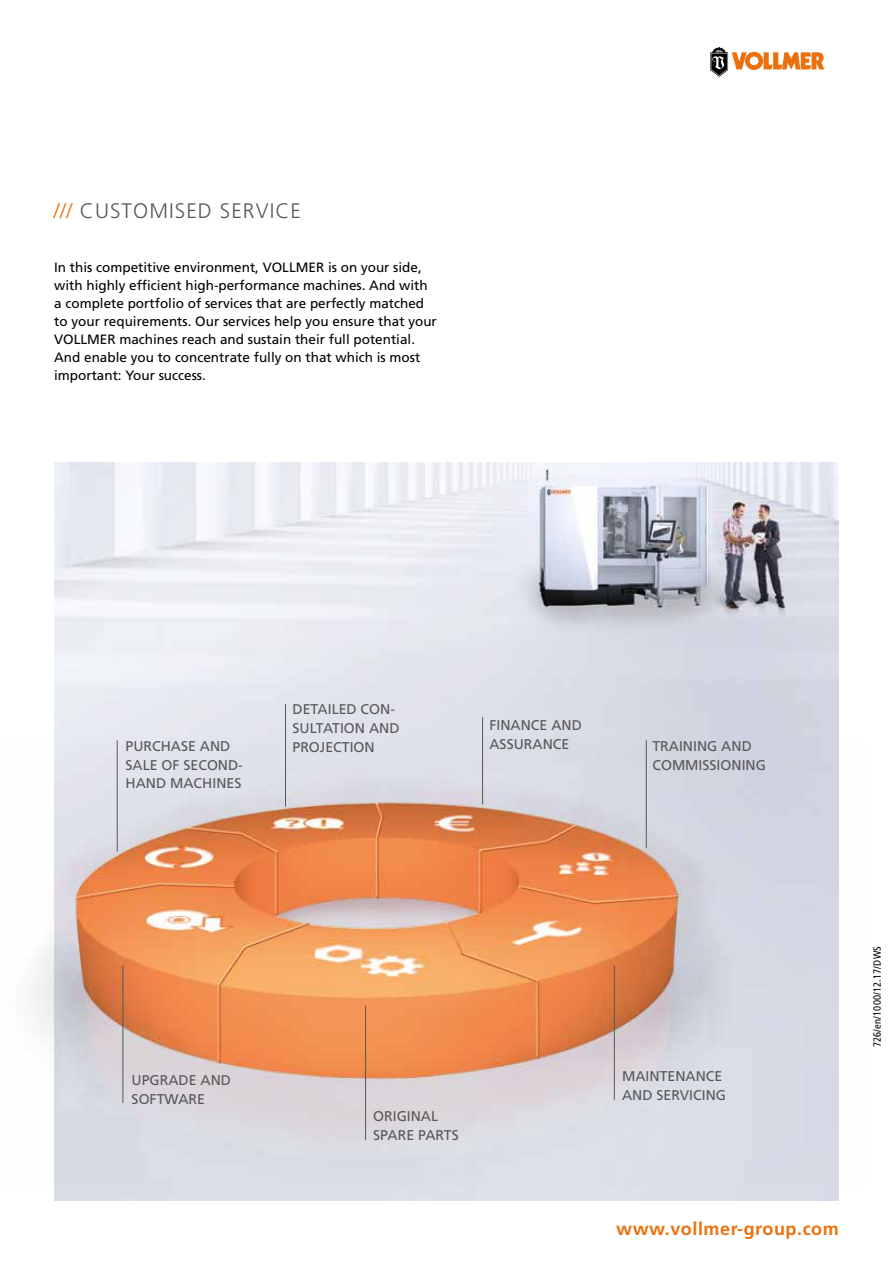
<style>
.page{position:relative;width:893px;height:1263px;background:#fff}
.page>*{position:absolute;margin:0;border:0;box-sizing:border-box;transform-origin:0 0}
.t1{font:300 21px "Frutiger LT";letter-spacing:.05em;color:#575756}
.t2{font:700 18px "Frutiger LT";letter-spacing:.03em;color:#ec710e}
.t3{font:14.1px/18.8px "Frutiger LT";color:#575756}
.t4{font:13.5px/18px "Frutiger LT";color:#000}
.t5{font:condensed 10.5px "Frutiger LT";letter-spacing:.015em;color:#000}
.s1{color:#ec710e}
</style>
<div class="page">
<img style="left:54px;top:462px;width:785px;height:738px">
<img style="left:34px;top:743px;width:805px;height:442px">
<svg style="left:710px;top:47px;width:114px;height:30px"></svg>
<img style="left:79px;top:801px;width:602px;height:281px">
<hr style="left:117px;top:740px;width:1px;height:111px;background:#575756">
<hr style="left:285px;top:704px;width:1px;height:102px;background:#575756">
<hr style="left:482px;top:717px;width:1px;height:87px;background:#575756">
<hr style="left:646px;top:740px;width:1px;height:108px;background:#575756">
<hr style="left:614px;top:965px;width:1px;height:135px;background:#575756">
<hr style="left:365px;top:1006px;width:1px;height:134px;background:#575756">
<hr style="left:122px;top:965px;width:1px;height:138px;background:#575756">
<h1 class="t1" style="left:54px;top:199px;width:249px"><span class="s1">///</span> CUSTOMISED SERVICE</h1>
<p class="t4" style="left:54px;top:258px;width:384px">In this competitive environment, VOLLMER is on your side, with highly efficient high-performance machines. And with a complete portfolio of services that are perfectly matched to your requirements. Our services help you ensure that your VOLLMER machines reach and sustain their full potential.<br>And enable you to concentrate fully on that which is most important: Your success.</p>
<p class="t3" style="left:126px;top:737px;width:119px">PURCHASE AND<br>SALE OF SECOND-<br>HAND MACHINES</p>
<p class="t3" style="left:292px;top:700px;width:109px">DETAILED CON-<br>SULTATION AND<br>PROJECTION</p>
<p class="t3" style="left:489px;top:716px;width:94px">FINANCE AND<br>ASSURANCE</p>
<p class="t3" style="left:652px;top:737px;width:115px">TRAINING AND<br>COMMISSIONING</p>
<p class="t3" style="left:132px;top:1070px;width:101px">UPGRADE AND<br>SOFTWARE</p>
<p class="t3" style="left:373px;top:1107px;width:87px">ORIGINAL<br>SPARE PARTS</p>
<p class="t3" style="left:622px;top:1067px;width:105px">MAINTENANCE<br>AND SERVICING</p>
<p class="t5" style="left:871px;top:1047px;width:102px;rotate:-90deg">726/en/1000/12.17/DWS</p>
<h2 class="t2" style="left:616px;top:1218px;width:224px">www.vollmer-group.com</h2>
</div>
